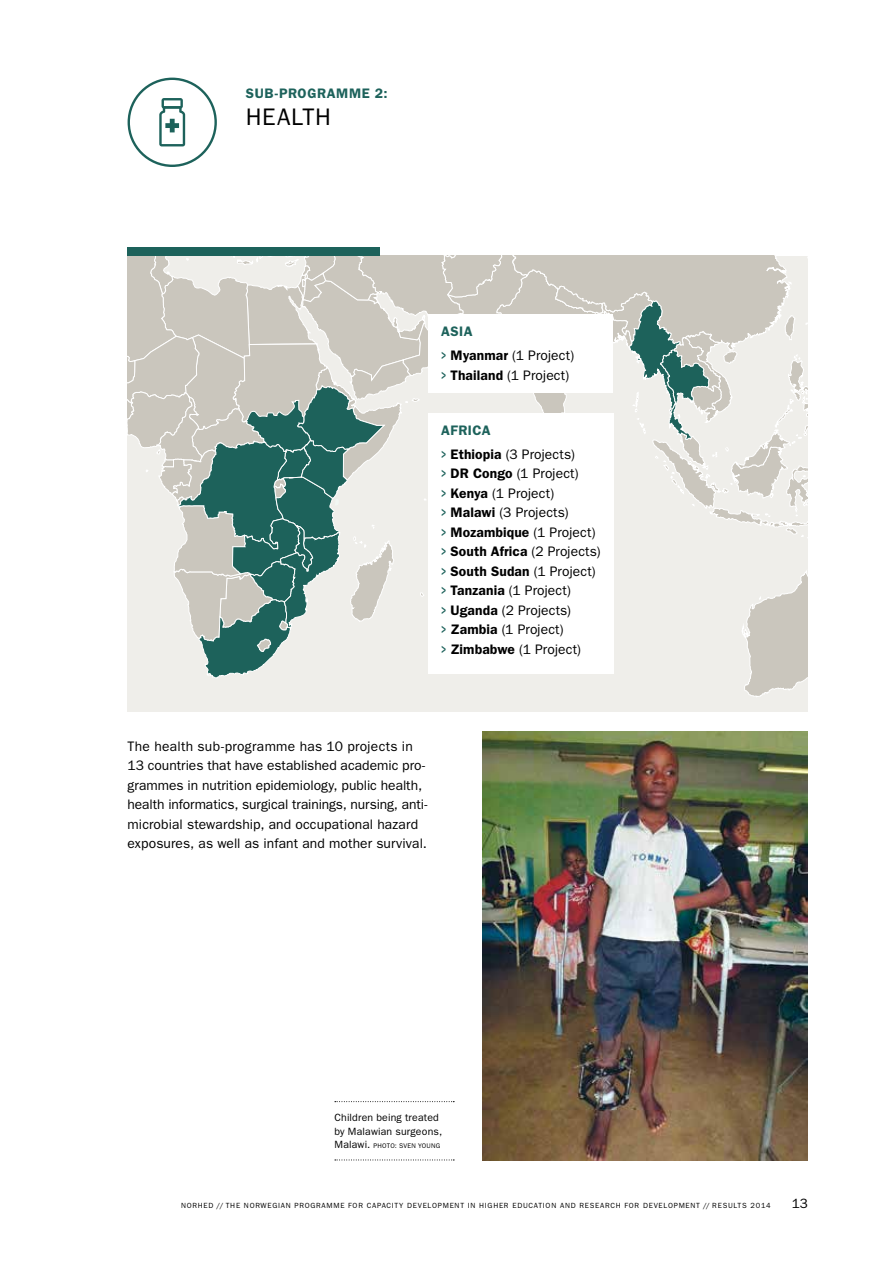
<style>
.page{position:relative;width:893px;height:1263px;background:#fff}
.page>*{position:absolute;margin:0;border:0;box-sizing:border-box;transform-origin:0 0}
.t1{font:24px "ITC Franklin Gothic Std";color:#000}
.t2{font:13.8px/19.5px "ITC Franklin Gothic Std";letter-spacing:.005em;color:#000}
.t3{font:600 13.8px "ITC Franklin Gothic Std";color:#1d625b}
.t4{font:13.5px "ITC Franklin Gothic Std";color:#000}
.t5{font:10.5px/13.5px "ITC Franklin Gothic Std";letter-spacing:.02em;color:#000}
.t6{font:7.5px "ITC Franklin Gothic Std";letter-spacing:.1em;color:#000}
.t7{font:6.75px "ITC Franklin Gothic Std";color:#000}
.s1{font-weight:600;color:#1d625b}
.s2{font-weight:500;color:#1d625b}
.s3{font-weight:600}
.s4{font-size:6.75px}
</style>
<div class="page">
<svg style="left:128px;top:256px;width:680px;height:455px;background:#cbd1cb"></svg>
<div style="left:428px;top:413px;width:185px;height:260px;background:#fff"></div>
<div style="left:428px;top:314px;width:185px;height:78px;background:#fff"></div>
<img style="left:483px;top:731px;width:325px;height:429px">
<svg style="left:335px;top:1101px;width:119px;height:1px"></svg>
<svg style="left:335px;top:1159px;width:119px;height:1px"></svg>
<svg style="left:128px;top:78px;width:89px;height:89px"></svg>
<div style="left:128px;top:247px;width:252px;height:9px;background:#1d625b"></div>
<p class="t3" style="left:246px;top:85px;width:46px">SuB-PROGR</p>
<p class="t3" style="left:327px;top:85px;width:22px">AMME</p>
<p class="t3" style="left:375px;top:85px;width:14px">2:</p>
<h1 class="t1" style="left:246px;top:103px;width:71px">health</h1>
<p class="t2" style="left:441px;top:320px;width:135px;line-height:23.7px"><span class="s1">Asia<br></span><span class="s2">&gt;</span> <span class="s3">Myanmar</span> (1 Project)</p>
<p class="t2" style="left:441px;top:365px;width:130px"><span class="s2">&gt;</span> <span class="s3">Thailand</span> (1 Project)</p>
<p class="t2" style="left:441px;top:419px;width:135px;line-height:23.7px"><span class="s1">Africa<br></span><span class="s2">&gt;</span> <span class="s3">Ethiopia</span> (3 Projects)</p>
<p class="t2" style="left:441px;top:464px;width:161px"><span class="s2">&gt;</span> <span class="s3">DR Congo</span> (1 Project)<br><span class="s2">&gt;</span> <span class="s3">Kenya</span> (1 Project)<br><span class="s2">&gt;</span> <span class="s3">Malawi</span> (3 Projects)<br><span class="s2">&gt;</span> <span class="s3">Mozambique</span> (1 Project) <span class="s2">&gt;</span> <span class="s3">South Africa</span> (2 Projects) <span class="s2">&gt;</span> <span class="s3">South Sudan</span> (1 Project) <span class="s2">&gt;</span> <span class="s3">Tanzania</span> (1 Project)<br><span class="s2">&gt;</span> <span class="s3">Uganda</span> (2 Projects)<br><span class="s2">&gt;</span> <span class="s3">Zambia</span> (1 Project)<br><span class="s2">&gt;</span> <span class="s3">Zimbabwe</span> (1 Project)</p>
<p class="t2" style="left:128px;top:736px;width:301px">The health sub-programme has 10 projects in 13 countries that have established academic pro&shy;grammes in nutrition epidemiology, public health, health informatics, surgical trainings, nursing, anti-- microbial stewardship, and occupational hazard exposures, as well as infant and mother survival.</p>
<p class="t5" style="left:334px;top:1111px;width:109px">Children being treated by Malawian surgeons,<br>Malawi. <span class="s4">photo</span></p>
<p class="t7" style="left:395px;top:1142px;width:16px">: Sven</p>
<p class="t7" style="left:418px;top:1142px;width:24px">Young</p>
<p class="t6" style="left:181px;top:1201px;width:275px">NORHED // The Norwegian Programme for Capacity Development</p>
<p class="t6" style="left:468px;top:1201px;width:32px">in Higher</p>
<p class="t6" style="left:512px;top:1201px;width:40px">Education</p>
<p class="t6" style="left:560px;top:1201px;width:11px">and</p>
<p class="t6" style="left:579px;top:1201px;width:32px">Research</p>
<p class="t6" style="left:625px;top:1201px;width:67px">for Development</p>
<p class="t6" style="left:703px;top:1201px;width:69px">// results 2014</p>
<p class="t4" style="left:792px;top:1196px;width:18px">13</p>
</div>
